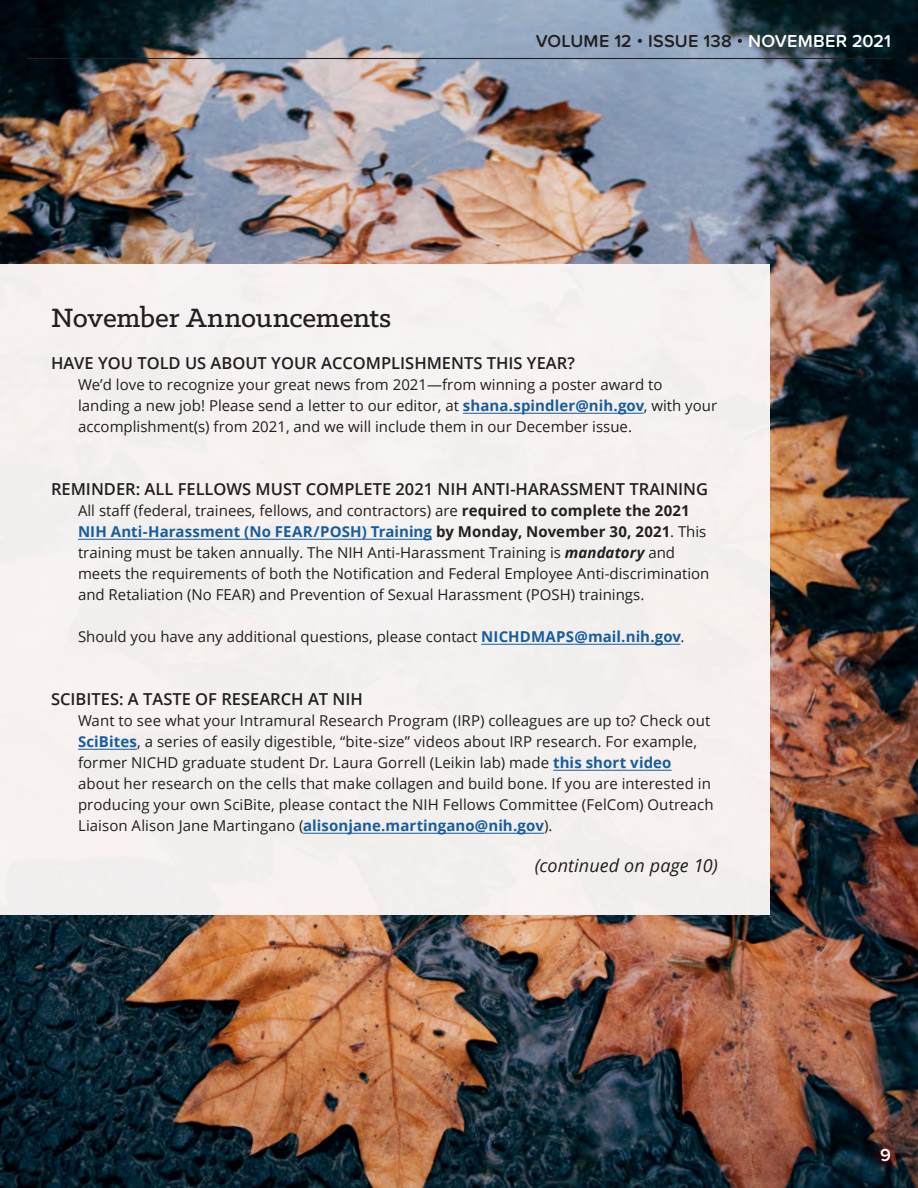
<style>
.page{position:relative;width:918px;height:1188px;background:#fff}
.page>*{position:absolute;margin:0;border:0;box-sizing:border-box;transform-origin:0 0}
.t1{font:500 30px "Klinic Slab";letter-spacing:-.01em;color:#231f20}
.t2{font:600 18px "Proxima Soft";letter-spacing:.01em;color:#231f20}
.Byline_Continued{font:italic 18px "Open Sans";letter-spacing:.005em;color:#231f20}
.t3{font:600 18px "Proxima Soft";color:#fff}
.Body_text{font:600 16.5px "Open Sans";color:#231f20}
.t4{font:15px/21px "Open Sans";color:#231f20}
.s1{color:#fff}
.s2{font-weight:700;color:#175d9e}
.s3{font-weight:700}
.s4{font-weight:700;font-style:italic}
</style>
<div class="page">
<img style="left:1px;top:0;width:917px;height:1188px">
<img style="left:0;top:0;width:1px;height:1188px">
<div style="left:0;top:264px;width:770px;height:651px;background:#f9f6f5"></div>
<hr style="left:78px;top:539px;width:354px;height:1px;background:#175d9e">
<hr style="left:481px;top:644px;width:199px;height:1px;background:#175d9e">
<hr style="left:78px;top:749px;width:59px;height:1px;background:#175d9e">
<hr style="left:553px;top:770px;width:119px;height:1px;background:#175d9e">
<hr style="left:303px;top:833px;width:241px;height:1px;background:#175d9e">
<hr style="left:463px;top:413px;width:181px;height:1px;background:#175d9e">
<hr style="left:27px;top:58px;width:864px;height:1px;background:#231f20">
<div style="left:868px;top:1136px;width:35px;height:37px;background:#4f0002;opacity:.8"></div>
<p class="t1" style="left:51px;top:298px;width:342px">November Announcements</p>
<p class="t2" style="left:536px;top:28px;width:357px">VOLUME 12 • ISSUE 138 • <span class="s1">NOVEMBER 2021</span></p>
<p class="Body_text" style="left:51px;top:352px;width:525px">HAVE YOU TOLD US ABOUT YOUR ACCOMPLISHMENTS THIS YEAR?</p>
<p class="t4" style="left:78px;top:374px;width:641px">We’d love to recognize your great news from 2021—from winning a poster award to landing a new job! Please send a letter to our editor, at <span class="s2">shana.spindler@nih.gov</span>, with your accomplishment(s) from 2021, and we will include them in our December issue.</p>
<p class="Body_text" style="left:51px;top:478px;width:659px">REMINDER: ALL FELLOWS MUST COMPLETE 2021 NIH ANTI-HARASSMENT TRAINING</p>
<p class="t4" style="left:78px;top:500px;width:633px">All staff (federal, trainees, fellows, and contractors) are <span class="s3">required to complete the 2021<br></span><span class="s2">NIH Anti-Harassment (No FEAR/POSH) Training</span> <span class="s3">by Monday, November 30, 2021</span>. This training must be taken annually. The NIH Anti-Harassment Training is <span class="s4">mandatory</span> and meets the requirements of both the Notification and Federal Employee Anti-discrimination and Retaliation (No FEAR) and Prevention of Sexual Harassment (POSH) trainings.</p>
<p class="t4" style="left:78px;top:626px;width:608px">Should you have any additional questions, please contact <span class="s2">NICHDMAPS@mail.nih.gov</span>.</p>
<p class="Body_text" style="left:51px;top:688px;width:313px">SCIBITES: A TASTE OF RESEARCH AT NIH</p>
<p class="t4" style="left:78px;top:710px;width:637px">Want to see what your Intramural Research Program (IRP) colleagues are up to? Check out <span class="s2">SciBites</span>, a series of easily digestible, “bite-size” videos about IRP research. For example, former NICHD graduate student Dr. Laura Gorrell (Leikin lab) made <span class="s2">this short video </span>about her research on the cells that make collagen and build bone. If you are interested in producing your own SciBite, please contact the NIH Fellows Committee (FelCom) Outreach Liaison Alison Jane Martingano (<span class="s2">alisonjane.martingano@nih.gov</span>).</p>
<p class="Byline_Continued" style="left:535px;top:854px;width:185px">(continued on page 10)</p>
<p class="t3" style="left:880px;top:1141px;width:12px">9</p>
</div>
